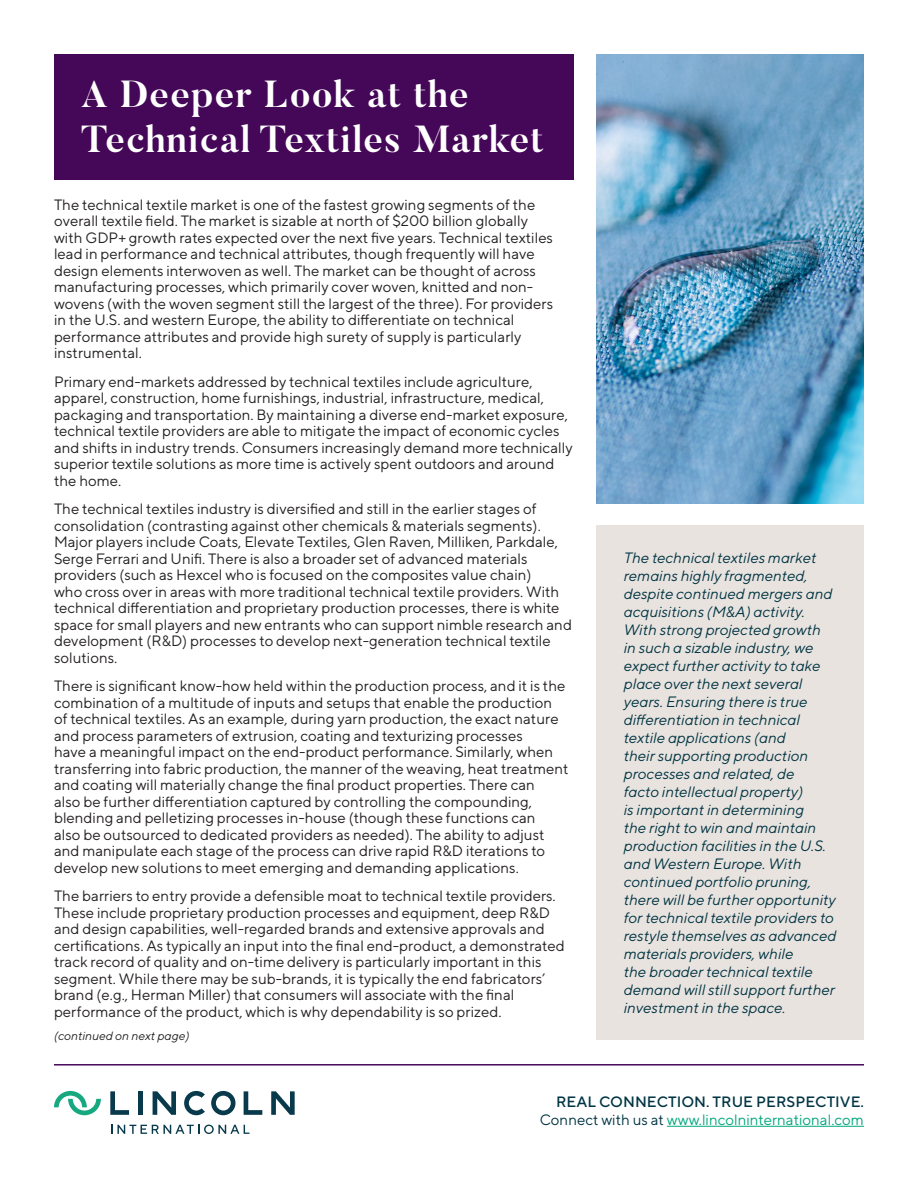
<style>
.page{position:relative;width:918px;height:1188px;background:#fff}
.page>*{position:absolute;margin:0;border:0;box-sizing:border-box;transform-origin:0 0}
.t1{font:700 37.5px/45px "Butler";letter-spacing:.03em;color:#fff}
.t2{font:15px/16.5px "TT Norms";color:#231f20}
.t3{font:italic 15px/18px "TT Norms";color:#003543}
.t4{font:500 15px/18px "TT Norms";color:#003543;text-align:right}
.t5{font:italic 12px "TT Norms";color:#231f20}
.s1{font-weight:400}
.s2{font-weight:400;color:#00a77d}
</style>
<div class="page">
<div style="left:138px;top:1091px;width:5px;height:24px;background:#093a4b"></div>
<svg style="left:153px;top:1091px;width:23px;height:24px"></svg>
<svg style="left:110px;top:1091px;width:19px;height:24px"></svg>
<svg style="left:271px;top:1091px;width:24px;height:24px"></svg>
<svg style="left:244px;top:1091px;width:18px;height:24px"></svg>
<svg style="left:184px;top:1091px;width:21px;height:24px"></svg>
<svg style="left:211px;top:1091px;width:25px;height:24px"></svg>
<svg style="left:54px;top:1091px;width:47px;height:24px"></svg>
<svg style="left:111px;top:1125px;width:138px;height:9px"></svg>
<hr style="left:54px;top:1064px;width:810px;height:2px;background:#450758">
<hr style="left:667px;top:1126px;width:197px;height:1px;background:#00a77d">
<div style="left:597px;top:525px;width:267px;height:515px;background:#e9e3df"></div>
<div style="left:54px;top:54px;width:519px;height:125px;background:#450758"></div>
<img style="left:597px;top:54px;width:267px;height:449px">
<h1 class="t1" style="left:81px;top:72px;width:464px">A Deeper Look at the<br>Technical Textiles Market</h1>
<p class="t2" style="left:54px;top:196px;width:501px">The technical textile market is one of the fastest growing segments of the overall textile field. The market is sizable at north of $200 billion globally with GDP+ growth rates expected over the next five years. Technical textiles lead in performance and technical attributes, though frequently will have design elements interwoven as well. The market can be thought of across manufacturing processes, which primarily cover woven, knitted and non&shy;wovens (with the woven segment still the largest of the three). For providers in the U.S. and western Europe, the ability to differentiate on technical performance attributes and provide high surety of supply is particularly instrumental.</p>
<p class="t2" style="left:54px;top:373px;width:520px">Primary end-markets addressed by technical textiles include agriculture, apparel, construction, home furnishings, industrial, infrastructure, medical, packaging and transportation. By maintaining a diverse end-market exposure, technical textile providers are able to mitigate the impact of economic cycles and shifts in industry trends. Consumers increasingly demand more technically superior textile solutions as more time is actively spent outdoors and around the home.</p>
<p class="t2" style="left:54px;top:500px;width:520px">The technical textiles industry is diversified and still in the earlier stages of consolidation (contrasting against other chemicals &amp; materials segments).<br>Major players include Coats, Elevate Textiles, Glen Raven, Milliken, Parkdale, Serge Ferrari and Unifi. There is also a broader set of advanced materials providers (such as Hexcel who is focused on the composites value chain)<br>who cross over in areas with more traditional technical textile providers. With technical differentiation and proprietary production processes, there is white space for small players and new entrants who can support nimble research and development (R&amp;D) processes to develop next-generation technical textile solutions.</p>
<p class="t2" style="left:54px;top:677px;width:516px">There is significant know-how held within the production process, and it is the combination of a multitude of inputs and setups that enable the production of technical textiles. As an example, during yarn production, the exact nature and process parameters of extrusion, coating and texturizing processes<br>have a meaningful impact on the end-product performance. Similarly, when transferring into fabric production, the manner of the weaving, heat treatment and coating will materially change the final product properties. There can<br>also be further differentiation captured by controlling the compounding, blending and pelletizing processes in-house (though these functions can<br>also be outsourced to dedicated providers as needed). The ability to adjust and manipulate each stage of the process can drive rapid R&amp;D iterations to develop new solutions to meet emerging and demanding applications.</p>
<p class="t2" style="left:54px;top:887px;width:512px">The barriers to entry provide a defensible moat to technical textile providers.<br>These include proprietary production processes and equipment, deep R&amp;D and design capabilities, well-regarded brands and extensive approvals and certifications. As typically an input into the final end-product, a demonstrated track record of quality and on-time delivery is particularly important in this segment. While there may be sub-brands, it is typically the end fabricators’ brand (e.g., Herman Miller) that consumers will associate with the final performance of the product, which is why dependability is so prized.</p>
<p class="t5" style="left:54px;top:1028px;width:137px">(continued on next page)</p>
<p class="t3" style="left:624px;top:548px;width:214px">The technical textiles market remains highly fragmented, despite continued mergers and acquisitions (M&amp;A) activity.<br>With strong projected growth in such a sizable industry, we expect further activity to take place over the next several years. Ensuring there is true differentiation in technical textile applications (and<br>their supporting production processes and related, de<br>facto intellectual property)<br>is important in determining<br>the right to win and maintain production facilities in the U.S. and Western Europe. With continued portfolio pruning, there will be further opportunity for technical textile providers to restyle themselves as advanced materials providers, while<br>the broader technical textile demand will still support further investment in the space.</p>
<p class="t4" style="left:540px;top:1092px;width:326px">REAL CONNECTION. TRUE PERSPECTIVE.<br><span class="s1">Connect with us at</span> <span class="s2">www.lincolninternational.com</span></p>
</div>
